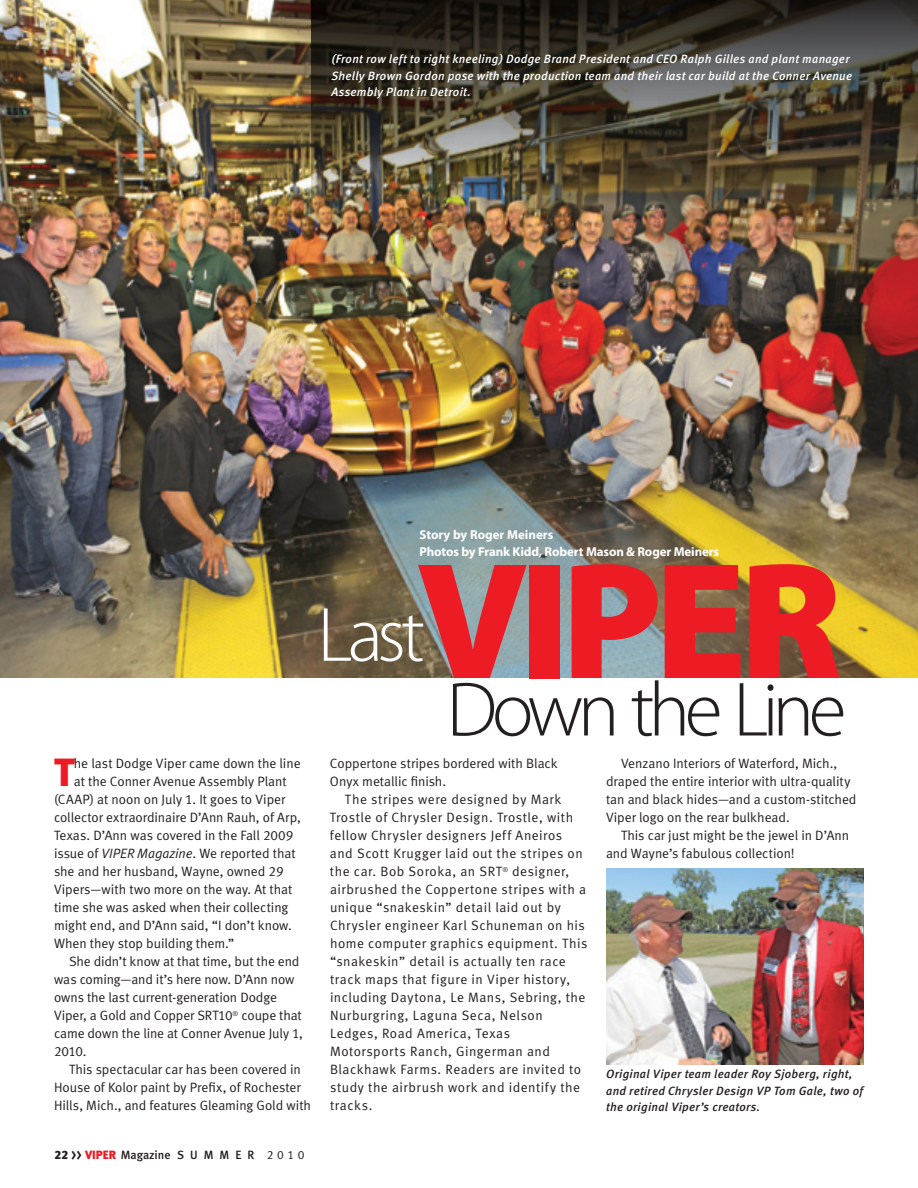
<style>
.page{position:relative;width:918px;height:1188px;background:#fff}
.page>*{position:absolute;margin:0;border:0;box-sizing:border-box;transform-origin:0 0}
.t1{font:900 167.7px "Myriad Pro";letter-spacing:-.05em;color:#ed1c24}
.t2{font:300 77.55px "Myriad Pro";letter-spacing:-.07em;color:#231f20}
.t3{font:39.3px "Meta Black LF";color:#ed1c24}
.t4{font:13.5px/18px "Meta Normal LF";letter-spacing:.005em;color:#231f20}
.t5{font:13.5px/18px "Meta Normal LF";letter-spacing:.035em;color:#231f20}
.t6{font:700 12.9px/16.2px "Myriad Pro";letter-spacing:-.01em;color:#fff}
.t7{font:italic 12px/16.5px "Meta Medium LF";letter-spacing:.02em;color:#fff}
.t8{font:italic 12px/16.5px "Meta Medium LF";letter-spacing:.02em;color:#231f20}
.t9{font:12px "Meta Medium LF";color:#231f20}
.t10{font:12px "Meta Normal LF";color:#231f20}
.s1{font-style:italic}
.s2{font-weight:300;font-size:77.55px;color:#fff}
.s3{font-family:"Meta Black LF"}
.s4{font-size:19.5px}
.s5{font-family:"Meta Black LF";color:#ed1c24}
.s6{font-family:"Meta Medium LF"}
</style>
<div class="page">
<img style="left:0;top:0;width:918px;height:677px">
<img style="left:606px;top:868px;width:258px;height:196px">
<img style="left:312px;top:0;width:606px;height:220px">
<p class="t7" style="left:331px;top:51px;width:522px">(Front row left to right kneeling) Dodge Brand President and CEO Ralph Gilles and plant manager<br>Shelly Brown Gordon pose with the production team and their last car build at the Conner Avenue<br>Assembly Plant in Detroit.</p>
<h3 class="t3" style="left:54px;top:749px;width:22px">T</h3>
<p class="t4" style="left:74px;top:754px;width:228px">he last Dodge Viper came down the line</p>
<p class="t4" style="left:74px;top:772px;width:214px">at the Conner Avenue Assembly Plant</p>
<p class="t4" style="left:54px;top:790px;width:233px">(CAAP) at noon on July 1. It goes to Viper</p>
<p class="t4" style="left:54px;top:808px;width:248px">collector extraordinaire D’Ann Rauh, of Arp,</p>
<p class="t4" style="left:54px;top:826px;width:241px">Texas. D’Ann was covered in the Fall 2009</p>
<p class="t4" style="left:54px;top:844px;width:243px">issue of <span class="s1">VIPER Magazine</span>. We reported that</p>
<p class="t4" style="left:54px;top:862px;width:231px">she and her husband, Wayne, owned 29</p>
<p class="t4" style="left:54px;top:880px;width:240px">Vipers—with two more on the way. At that</p>
<p class="t4" style="left:54px;top:898px;width:236px">time she was asked when their collecting</p>
<p class="t4" style="left:54px;top:916px;width:239px">might end, and D’Ann said, “I don’t know.</p>
<p class="t4" style="left:54px;top:934px;width:182px">When they stop building them.”</p>
<p class="t4" style="left:69px;top:952px;width:232px">She didn’t know at that time, but the end</p>
<p class="t4" style="left:54px;top:970px;width:242px">was coming—and it’s here now. D’Ann now</p>
<p class="t4" style="left:54px;top:988px;width:225px">owns the last current-generation Dodge</p>
<p class="t4" style="left:54px;top:1006px;width:249px">Viper, a Gold and Copper SRT10<sup>®</sup> coupe that</p>
<p class="t4" style="left:54px;top:1024px;width:251px">came down the line at Conner Avenue July 1,</p>
<p class="t4" style="left:54px;top:1042px;width:34px">2010.</p>
<p class="t4" style="left:69px;top:1060px;width:233px">This spectacular car has been covered in</p>
<p class="t4" style="left:54px;top:1078px;width:248px">House of Kolor paint by Prefix, of Rochester</p>
<p class="t4" style="left:54px;top:1096px;width:259px">Hills, Mich., and features Gleaming Gold with</p>
<p class="t6" style="left:419px;top:527px;width:301px">Story by Roger Meiners<br>Photos by Frank Kidd, Robert Mason &amp; Roger Meiners</p>
<h1 class="t1" style="left:318px;top:526px;width:526px"><span class="s2">Last</span>Viper</h1>
<h2 class="t2" style="left:447px;top:667px;width:401px">Down the Line</h2>
<p class="t4" style="left:330px;top:754px;width:229px">Coppertone stripes bordered with Black<br>Onyx metallic finish.</p>
<p class="t5" style="left:330px;top:790px;width:259px;text-indent:15px">The stripes were designed by Mark Trostle of Chrysler Design. Trostle, with fellow Chrysler designers Jeff Aneiros and Scott Krugger laid out the stripes on the car. Bob Soroka, an SRT<sup>®</sup> designer, airbrushed the Coppertone stripes with a unique “snakeskin” detail laid out by Chrysler engineer Karl Schuneman on his home computer graphics equipment. This “snakeskin” detail is actually ten race track maps that figure in Viper history, including Daytona, Le Mans, Sebring, the Nurburgring, Laguna Seca, Nelson Ledges, Road America, Texas Motorsports Ranch, Gingerman and Blackhawk Farms. Readers are invited to study the airbrush work and identify the tracks.</p>
<p class="t4" style="left:606px;top:754px;width:252px;text-indent:15px">Venzano Interiors of Waterford, Mich., draped the entire interior with ultra-quality tan and black hides—and a custom-stitched Viper logo on the rear bulkhead.</p>
<p class="t4" style="left:606px;top:826px;width:245px;text-indent:15px">This car just might be the jewel in D’Ann and Wayne’s fabulous collection!</p>
<p class="t8" style="left:606px;top:1066px;width:258px">Original Viper team leader Roy Sjoberg, right, and retired Chrysler Design VP Tom Gale, two of the original Viper’s creators.</p>
<p class="t9" style="left:55px;top:1148px;width:163px"><span class="s3">22</span> <span class="s4">››</span> <span class="s5">VIPER</span> MAGAZINE S U MM</p>
<p class="t10" style="left:235px;top:1148px;width:71px"><span class="s6">E R</span> 2010</p>
</div>
